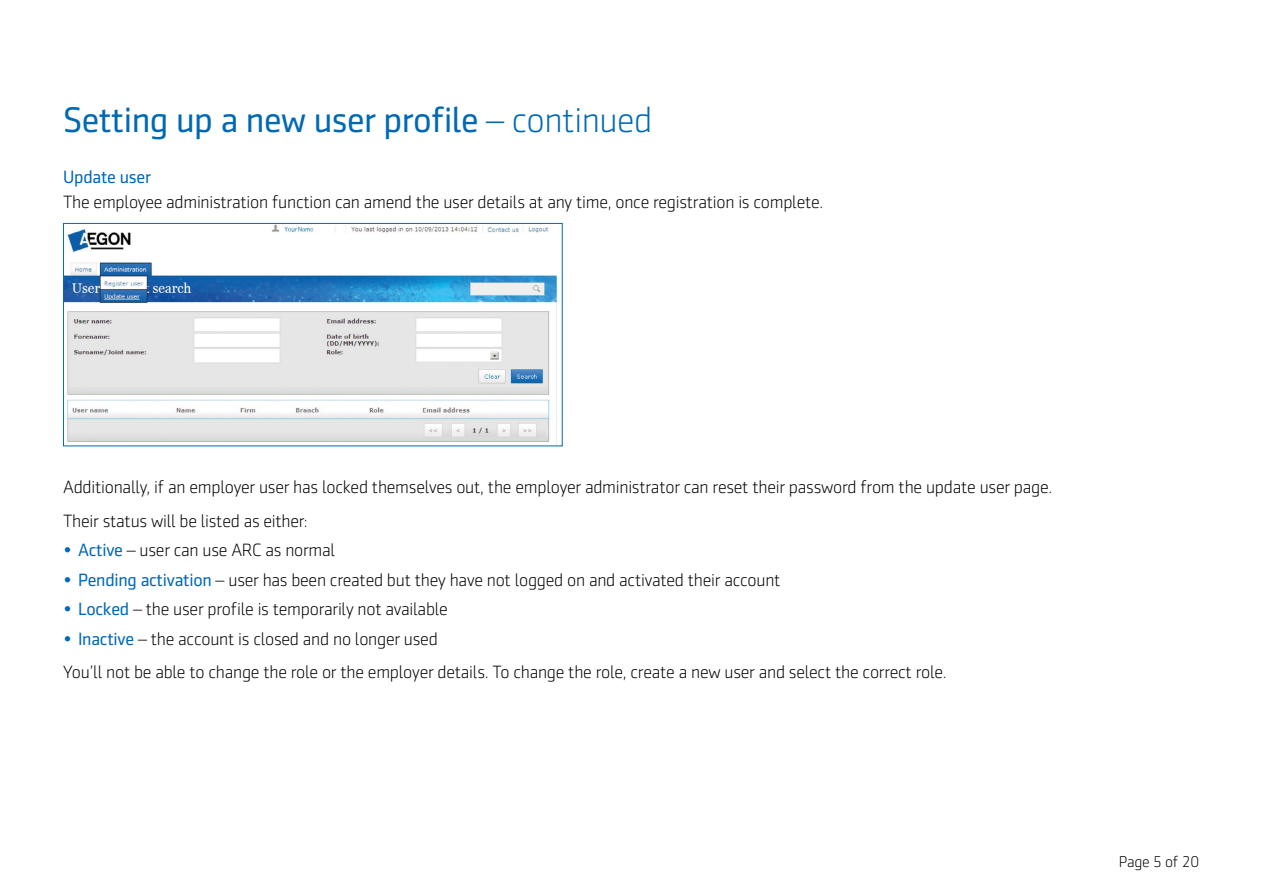
<style>
.page{position:relative;width:1263px;height:893px;background:#fff}
.page>*{position:absolute;margin:0;border:0;box-sizing:border-box;transform-origin:0 0}
.t1{font:36px "Sentico Sans DT";letter-spacing:-.015em;color:#0069b4}
.t2{font:300 18px/33.8px "Sentico Sans DT";letter-spacing:-.015em;color:#000}
.t3{font:18px "Sentico Sans DT";letter-spacing:-.015em;color:#0069b4}
.t4{font:300 15.75px "Sentico Sans DT";letter-spacing:-.015em;color:#000}
.s1{font-weight:300}
.s2{color:#0069b4}
.s3{font-weight:400;color:#0069b4}
</style>
<div class="page">
<img style="left:65px;top:225px;width:493px;height:219px">
<div style="left:63px;top:223px;width:500px;height:223px;border:1px solid #0069b4"></div>
<h1 class="t1" style="left:63px;top:100px;width:591px">Setting up a new user profile <span class="s1">– continued</span></h1>
<p class="t3" style="left:63px;top:167px;width:89px">Update user</p>
<p class="t2" style="left:63px;top:185px;width:762px">The employee administration function can amend the user details at any time, once registration is complete.</p>
<p class="t2" style="left:63px;top:470px;width:991px">Additionally, if an employer user has locked themselves out, the employer administrator can reset their password from the update user page.<br>Their status will be listed as either:</p>
<p class="t2" style="left:63px;top:533px;width:274px"><span class="s2">•</span> <span class="s3">Active</span> – user can use ARC as normal</p>
<p class="t2" style="left:63px;top:563px;width:719px"><span class="s2">•</span> <span class="s3">Pending activation</span> – user has been created but they have not logged on and activated their account</p>
<p class="t2" style="left:63px;top:592px;width:386px"><span class="s2">•</span> <span class="s3">Locked</span> – the user profile is temporarily not available</p>
<p class="t2" style="left:63px;top:622px;width:885px"><span class="s2">•</span> <span class="s3">Inactive</span> – the account is closed and no longer used<br>You’ll not be able to change the role or the employer details. To change the role, create a new user and select the correct role.</p>
<p class="t4" style="left:1119px;top:854px;width:82px">Page 5 of 20</p>
</div>
